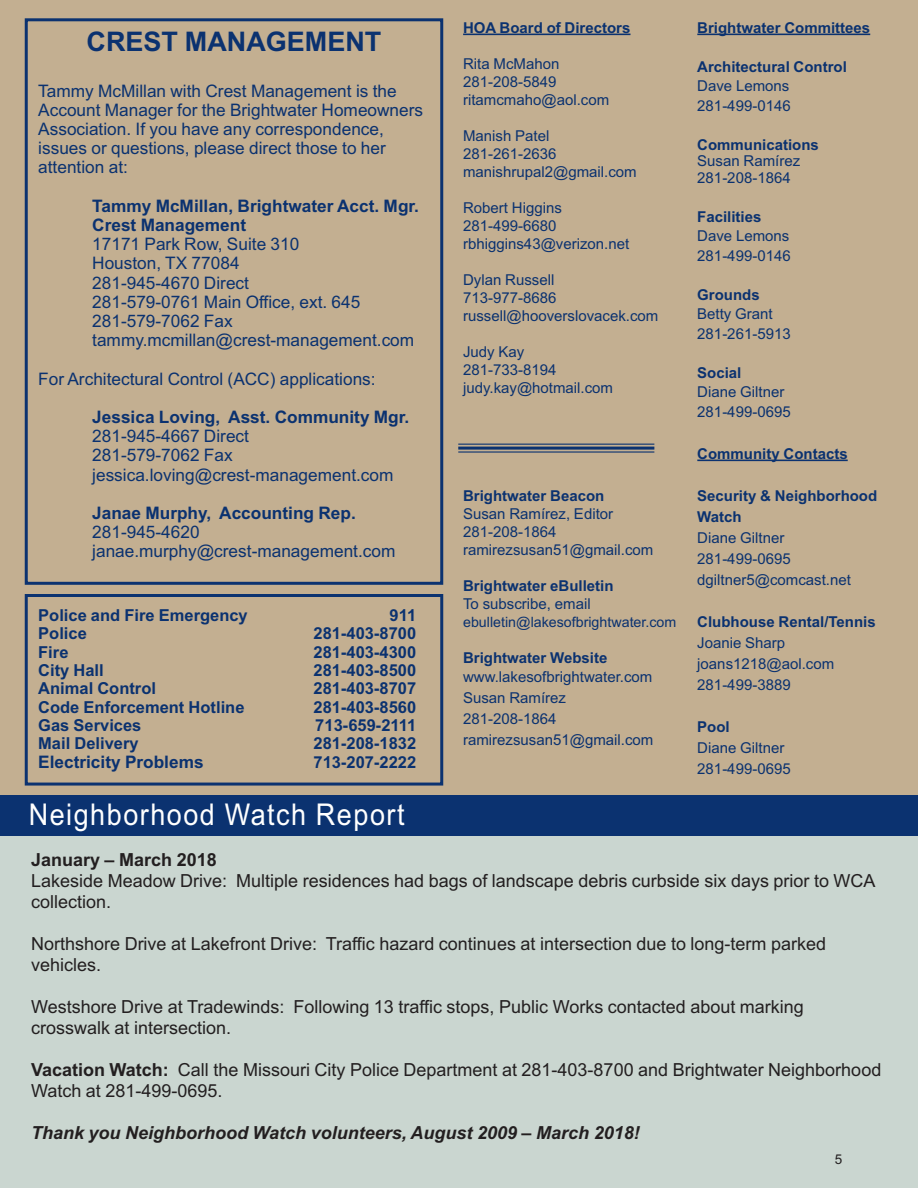
<style>
.page{position:relative;width:918px;height:1188px;background:#fff}
.page>*{position:absolute;margin:0;border:0;box-sizing:border-box;transform-origin:0 0}
.t1{font:30px "Arial";letter-spacing:.055em;color:#fff;scale:.9 1}
.t2{font:700 27px "Arial";color:#0b3270}
.t3{font:18px/21px "Arial";color:#231f20}
.t4{font:italic 700 18px "Arial";color:#231f20}
.t5{font:700 18px "Arial";color:#231f20}
.t6{font:17.25px/19.2px "Arial";color:#0b3270}
.t7{font:700 17.25px/19.2px "Arial";color:#0b3270}
.t8{font:700 16.5px "Arial";color:#0b3270}
.t9{font:15px/18px "Arial";color:#0b3270}
.t10{font:700 15px/21px "Arial";color:#0b3270}
.t11{font:14.25px "Arial";color:#0b3270}
.t12{font:13.5px "Arial";color:#231f20}
.s1{font-weight:700}
</style>
<div class="page">
<div style="left:0;top:835px;width:918px;height:353px;background:#cad6d0"></div>
<div style="left:0;top:0;width:918px;height:803px;background:#c3af91"></div>
<div style="left:0;top:795px;width:918px;height:40px;background:#0b3270"></div>
<hr style="left:463px;top:34px;width:168px;height:1px;background:#0b3270">
<hr style="left:697px;top:34px;width:173px;height:1px;background:#0b3270">
<hr style="left:697px;top:460px;width:151px;height:1px;background:#0b3270">
<div style="left:25px;top:18px;width:418px;height:567px;border:3px solid #0b3270"></div>
<div style="left:25px;top:594px;width:418px;height:192px;border:3px solid #0b3270"></div>
<hr style="left:458px;top:444px;width:196px;height:1px;background:#0b3270">
<hr style="left:458px;top:447px;width:196px;height:3px;background:#0b3270">
<hr style="left:458px;top:451px;width:196px;height:2px;background:#0b3270">
<h2 class="t2" style="left:87px;top:26px;width:296px">CREST MANAGEMENT</h2>
<p class="t6" style="left:38px;top:81px;width:386px">Tammy McMillan with Crest Management is the Account Manager for the Brightwater Homeowners Association. If you have any correspondence, issues or questions, please direct those to her attention at:</p>
<p class="t7" style="left:92px;top:196px;width:328px">Tammy McMillan, Brightwater Acct. Mgr.<br>Crest Management</p>
<p class="t6" style="left:92px;top:235px;width:324px">17171 Park Row, Suite 310<br>Houston, TX 77084<br>281-945-4670 Direct<br>281-579-0761 Main Office, ext. 645<br>281-579-7062 Fax tammy.mcmillan@crest-management.com</p>
<p class="t6" style="left:38px;top:369px;width:339px">For Architectural Control (ACC) applications:</p>
<p class="t7" style="left:92px;top:407px;width:319px">Jessica Loving, Asst. Community Mgr.</p>
<p class="t6" style="left:92px;top:427px;width:303px">281-945-4667 Direct<br>281-579-7062 Fax jessica.loving@crest-management.com</p>
<p class="t7" style="left:92px;top:503px;width:265px">Janae Murphy, Accounting Rep.</p>
<p class="t6" style="left:92px;top:523px;width:305px">281-945-4620 janae.murphy@crest-management.com</p>
<p class="t8" style="left:38px;top:606px;width:211px">Police and Fire Emergency</p>
<p class="t8" style="left:390px;top:606px;width:28px">911</p>
<p class="t8" style="left:38px;top:624px;width:50px">Police</p>
<p class="t8" style="left:314px;top:624px;width:104px">281-403-8700</p>
<p class="t8" style="left:38px;top:642px;width:32px">Fire</p>
<p class="t8" style="left:314px;top:642px;width:104px">281-403-4300</p>
<p class="t8" style="left:38px;top:661px;width:67px">City Hall</p>
<p class="t8" style="left:314px;top:661px;width:104px">281-403-8500</p>
<p class="t8" style="left:38px;top:679px;width:119px">Animal Control</p>
<p class="t8" style="left:313px;top:679px;width:104px">281-403-8707</p>
<p class="t8" style="left:38px;top:697px;width:208px">Code Enforcement Hotline</p>
<p class="t8" style="left:313px;top:697px;width:104px">281-403-8560</p>
<p class="t8" style="left:38px;top:715px;width:105px">Gas Services</p>
<p class="t8" style="left:315px;top:715px;width:102px">713-659-2111</p>
<p class="t8" style="left:38px;top:734px;width:102px">Mail Delivery</p>
<p class="t8" style="left:313px;top:734px;width:104px">281-208-1832</p>
<p class="t7" style="left:38px;top:753px;width:167px">Electricity Problems</p>
<p class="t8" style="left:314px;top:753px;width:104px">713-207-2222</p>
<p class="t10" style="left:463px;top:17px;width:169px">HOA Board of Directors</p>
<p class="t9" style="left:463px;top:54px;width:148px">Rita McMahon<br>281-208-5849 ritamcmaho@aol.com</p>
<p class="t9" style="left:463px;top:126px;width:175px">Manish Patel<br>281-261-2636 manishrupal2@gmail.com</p>
<p class="t9" style="left:463px;top:198px;width:168px">Robert Higgins<br>281-499-6680 rbhiggins43@verizon.net</p>
<p class="t9" style="left:463px;top:270px;width:197px">Dylan Russell<br>713-977-8686 russell@hooverslovacek.com</p>
<p class="t9" style="left:463px;top:342px;width:151px">Judy Kay<br>281-733-8194 judy.kay@hotmail.com</p>
<p class="t10" style="left:463px;top:485px;width:143px">Brightwater Beacon</p>
<p class="t9" style="left:463px;top:504px;width:192px">Susan Ramírez, Editor<br>281-208-1864 ramirezsusan51@gmail.com</p>
<p class="t10" style="left:463px;top:575px;width:152px">Brightwater eBulletin</p>
<p class="t9" style="left:463px;top:594px;width:129px">To subscribe, email</p>
<p class="t11" style="left:463px;top:613px;width:215px">ebulletin@lakesofbrightwater.com</p>
<p class="t10" style="left:463px;top:647px;width:146px">Brightwater Website</p>
<p class="t9" style="left:463px;top:666px;width:192px;line-height:21px">www.lakesofbrightwater.com<br>Susan Ramírez<br>281-208-1864 ramirezsusan51@gmail.com</p>
<p class="t10" style="left:697px;top:17px;width:174px">Brightwater Committees</p>
<p class="t10" style="left:697px;top:56px;width:151px">Architectural Control</p>
<p class="t9" style="left:697px;top:76px;width:95px;line-height:19.5px">Dave Lemons<br>281-499-0146</p>
<p class="t10" style="left:697px;top:134px;width:123px">Communications</p>
<p class="t9" style="left:697px;top:153px;width:104px;line-height:16.5px">Susan Ramírez<br>281-208-1864</p>
<p class="t10" style="left:697px;top:206px;width:66px">Facilities</p>
<p class="t9" style="left:697px;top:226px;width:95px;line-height:19.5px">Dave Lemons<br>281-499-0146</p>
<p class="t10" style="left:697px;top:284px;width:64px">Grounds</p>
<p class="t9" style="left:697px;top:304px;width:95px;line-height:19.5px">Betty Grant<br>281-261-5913</p>
<p class="t10" style="left:697px;top:362px;width:46px">Social</p>
<p class="t9" style="left:697px;top:382px;width:95px;line-height:19.5px">Diane Giltner<br>281-499-0695</p>
<p class="t10" style="left:697px;top:443px;width:152px">Community Contacts</p>
<p class="t10" style="left:697px;top:485px;width:182px">Security &amp; Neighborhood<br>Watch</p>
<p class="t9" style="left:697px;top:527px;width:155px;line-height:21px">Diane Giltner<br>281-499-0695 dgiltner5@comcast.net</p>
<p class="t10" style="left:697px;top:611px;width:180px">Clubhouse Rental/Tennis</p>
<p class="t9" style="left:697px;top:632px;width:138px;line-height:21px">Joanie Sharp joans1218@aol.com<br>281-499-3889</p>
<p class="t10" style="left:697px;top:716px;width:34px">Pool</p>
<p class="t9" style="left:697px;top:737px;width:95px;line-height:21px">Diane Giltner<br>281-499-0695</p>
<h1 class="t1" style="left:29px;top:797px;width:419px">Neighborhood Watch Report</h1>
<p class="t5" style="left:31px;top:849px;width:187px">January – March 2018</p>
<p class="t3" style="left:31px;top:870px;width:846px">Lakeside Meadow Drive: Multiple residences had bags of landscape debris curbside six days prior to WCA collection.</p>
<p class="t3" style="left:31px;top:933px;width:797px">Northshore Drive at Lakefront Drive: Traffic hazard continues at intersection due to long-term parked vehicles.</p>
<p class="t3" style="left:31px;top:996px;width:774px">Westshore Drive at Tradewinds: Following 13 traffic stops, Public Works contacted about marking crosswalk at intersection.</p>
<p class="t3" style="left:31px;top:1059px;width:852px"><span class="s1">Vacation Watch:</span> Call the Missouri City Police Department at 281-403-8700 and Brightwater Neighborhood<br>Watch at 281-499-0695.</p>
<p class="t4" style="left:31px;top:1122px;width:610px">Thank you Neighborhood Watch volunteers, August 2009 – March 2018!</p>
<p class="t12" style="left:835px;top:1151px;width:9px">5</p>
</div>
